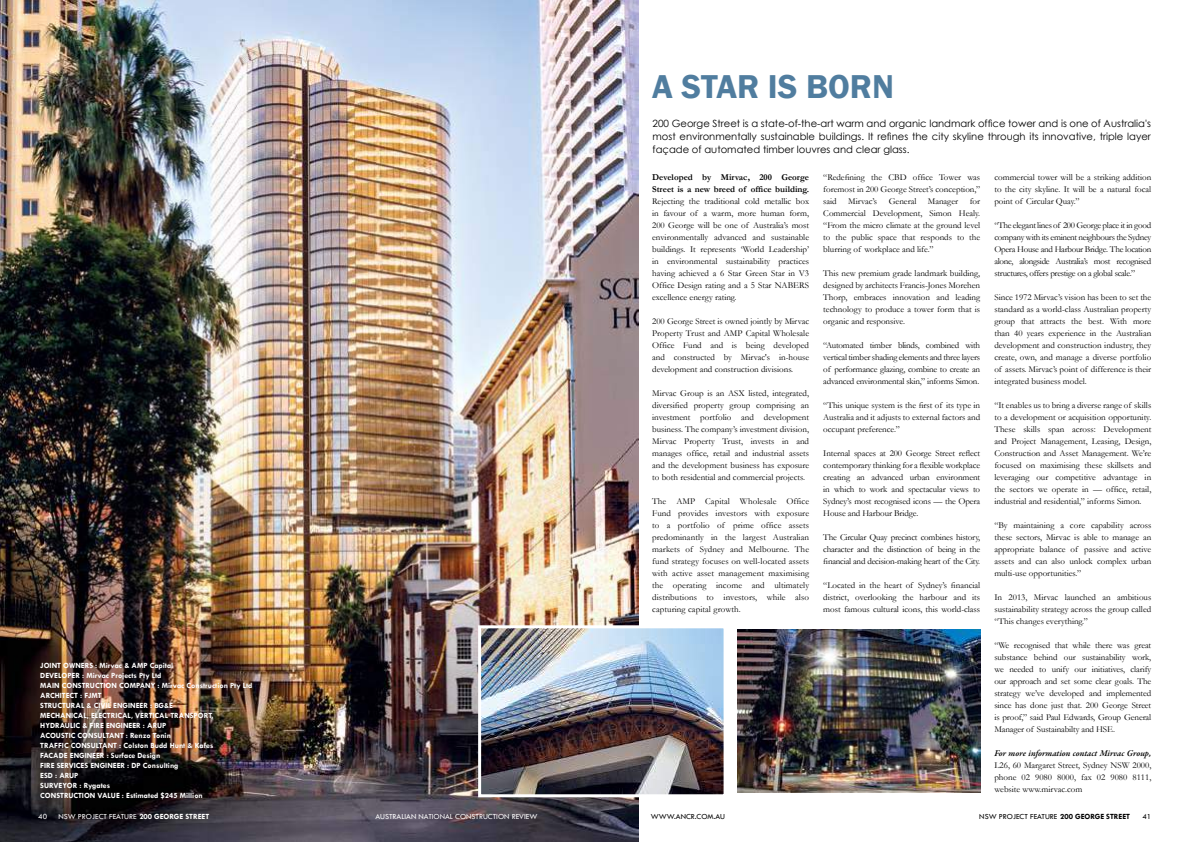
<style>
.page{position:relative;width:1191px;height:842px;background:#fff}
.page>*{position:absolute;margin:0;border:0;box-sizing:border-box;transform-origin:0 0}
.t1{font:600 34px "Franklin Gothic";color:#507d9f}
.t2{font:10px/13px "Century Gothic";color:#000;text-align:justify}
.t3{font:9px/12px "Garamond";color:#000;text-align:justify}
.t4{font:700 9px/12px "Garamond";color:#000}
.t5{font:italic 600 9px "Garamond Premr Pro";letter-spacing:-.005em;color:#000}
.t6{font:700 8px/10px "Tw Cen";color:#fff}
.t7{font:8px "Tw Cen";color:#fff}
.t8{font:8px "Tw Cen";color:#000}
.s1{font-weight:700}
</style>
<div class="page">
<img style="left:0;top:0;width:638px;height:842px">
<img style="left:737px;top:630px;width:243px;height:162px">
<img style="left:476px;top:624px;width:248px;height:175px">
<p class="t6" style="left:40px;top:660px;width:135px">JOINT OWNERS : MIRVAC &amp; AMP CAPITAL<br>DEVELOPER : MIRVAC PROJECTS PTY LTD<br>MAIN</p>
<p class="t6" style="left:62px;top:680px;width:11px">CONSTR</p>
<p class="t6" style="left:90px;top:680px;width:11px">UCTION</p>
<p class="t6" style="left:119px;top:680px;width:11px">COMPAN</p>
<p class="t6" style="left:151px;top:680px;width:103px">Y : MIRVAC CONSTRUCTION PTY LTD</p>
<p class="t6" style="left:40px;top:690px;width:25px">ARCHITECT</p>
<p class="t6" style="left:80px;top:690px;width:23px">: FJMT</p>
<p class="t6" style="left:40px;top:700px;width:36px">STRUCTURAL</p>
<p class="t6" style="left:40px;top:700px;width:175px;text-indent:46px">&amp; CIVIL ENGINEER : BG&amp;E<br>MECHANICAL, ELECTRICAL, VERTICAL TRANSPORT,<br>HYDRAULIC &amp; FIRE ENGINEER : ARUP<br>ACOUSTIC</p>
<p class="t6" style="left:78px;top:730px;width:11px">CONS</p>
<p class="t6" style="left:97px;top:730px;width:11px">ULTANT</p>
<p class="t6" style="left:126px;top:730px;width:46px">: RENZO TONIN</p>
<p class="t6" style="left:40px;top:740px;width:9px">TRAFFIC</p>
<p class="t6" style="left:71px;top:740px;width:11px">CONS</p>
<p class="t6" style="left:91px;top:740px;width:11px">ULTANT</p>
<p class="t6" style="left:119px;top:740px;width:96px">: COLSTON BUDD HUNT &amp; KAFES</p>
<p class="t6" style="left:40px;top:750px;width:9px">FACADE</p>
<p class="t6" style="left:70px;top:750px;width:10px">ENGINEER</p>
<p class="t6" style="left:107px;top:750px;width:55px">: SURFACE DESIGN</p>
<p class="t6" style="left:40px;top:760px;width:26px">FIRE SERVICES</p>
<p class="t6" style="left:90px;top:760px;width:10px">ENGINEER</p>
<p class="t6" style="left:127px;top:760px;width:53px">: DP CONSULTING</p>
<p class="t6" style="left:40px;top:770px;width:164px">ESD : ARUP<br>SURVEYOR : RYGATES<br>CONSTRUCTION VALUE : ESTIMATED $245 MILLION</p>
<p class="t7" style="left:38px;top:811px;width:10px">40</p>
<p class="t7" style="left:58px;top:811px;width:152px">NSW PROJECT FEATURE <span class="s1">200 GEORGE STREET</span></p>
<p class="t7" style="left:375px;top:811px;width:163px">AUSTRALIAN NATIONAL CONSTRUCTION REVIEW</p>
<h1 class="t1" style="left:652px;top:66px;width:243px">A STAR IS BORN</h1>
<p class="t2" style="left:652px;top:117px;width:500px">200 George Street is a state-of-the-art warm and organic landmark office tower and is one of Australia's most environmentally sustainable buildings. It refines the city skyline through its innovative, triple layer façade of automated timber louvres and clear glass.</p>
<p class="t4" style="left:652px;top:171px;width:158px">Developed by Mirvac, 200 George<br>Street is a new breed of office building.</p>
<p class="t3" style="left:652px;top:195px;width:158px">Rejecting the traditional cold metallic box in favour of a warm, more human form, 200 George will be one of Australia’s most environmentally advanced and sustainable buildings. It represents ‘World Leadership’ in environmental sustainability practices having achieved a 6 Star Green Star in V3<br>Office Design rating and a 5 Star NABERS excellence energy rating.</p>
<p class="t3" style="left:652px;top:315px;width:158px">200 George Street is owned jointly by Mirvac Property Trust and AMP Capital Wholesale Office Fund and is being developed and constructed by Mirvac's in-house development and construction divisions.</p>
<p class="t3" style="left:652px;top:387px;width:158px">Mirvac Group is an ASX listed, integrated, diversified property group comprising an investment portfolio and development business. The company’s investment division, Mirvac Property Trust, invests in and manages office, retail and industrial assets and the development business has exposure to both residential and commercial projects.</p>
<p class="t3" style="left:652px;top:495px;width:158px">The AMP Capital Wholesale Office Fund provides investors with exposure to a portfolio of prime office assets predominantly in the largest Australian markets of Sydney and Melbourne. The fund strategy focuses on well-located assets with active asset management maximising the operating income and ultimately distributions to investors, while also capturing capital growth.</p>
<p class="t3" style="left:823px;top:171px;width:158px">“Redefining the CBD office Tower was foremost in 200 George Street’s conception,” said</p>
<p class="t3" style="left:823px;top:195px;width:158px;text-indent:146px">for Commercial Development, Simon Healy. “From the micro climate at the ground level to the public space that responds to the blurring of workplace and life.”</p>
<p class="t3" style="left:823px;top:267px;width:158px">This new premium grade landmark building, designed by architects Francis-Jones Morehen Thorp, embraces innovation and leading technology to produce a tower form that is organic and responsive.</p>
<p class="t3" style="left:823px;top:339px;width:158px">“Automated timber blinds, combined with vertical timber shading elements and three layers of performance glazing, combine to create an advanced environmental skin,” informs Simon.</p>
<p class="t3" style="left:823px;top:399px;width:158px">“This unique system is the first of its type in Australia and it adjusts to external factors and occupant preference.”</p>
<p class="t3" style="left:823px;top:447px;width:158px">Internal spaces at 200 George Street reflect contemporary thinking for a flexible workplace creating an advanced urban environment in which to work and spectacular views to Sydney’s most recognised icons — the Opera House and Harbour Bridge.</p>
<p class="t3" style="left:823px;top:531px;width:158px">The Circular Quay precinct combines history, character and the distinction of being in the financial and decision-making heart of the City.</p>
<p class="t3" style="left:823px;top:579px;width:158px">“Located in the heart of Sydney’s financial district, overlooking the harbour and its most famous cultural icons, this world-class</p>
<p class="t3" style="left:848px;top:195px;width:30px">Mirvac’s</p>
<p class="t3" style="left:888px;top:195px;width:29px">General</p>
<p class="t3" style="left:928px;top:195px;width:32px">Manager</p>
<p class="t3" style="left:994px;top:171px;width:158px">commercial tower will be a striking addition to the city skyline. It will be a natural focal point of Circular Quay.”</p>
<p class="t3" style="left:994px;top:219px;width:158px">“The elegant lines of 200 George place it in good company with its eminent neighbours the Sydney Opera House and Harbour Bridge. The location alone, alongside Australia’s most recognised structures, offers prestige on a global scale.”</p>
<p class="t3" style="left:994px;top:291px;width:158px">Since 1972 Mirvac’s vision has been to set the standard as a world-class Australian property group that attracts the best. With more than 40 years experience in the Australian development and construction industry, they create, own, and manage a diverse portfolio of assets. Mirvac’s point of difference is their integrated business model.</p>
<p class="t3" style="left:994px;top:399px;width:158px">“It enables us to bring a diverse range of skills to a development or acquisition opportunity.<br>These skills span across: Development and Project Management, Leasing, Design, Construction and Asset Management. We’re focused on maximising these skillsets and leveraging our competitive advantage in the sectors we operate in — office, retail, industrial and residential,” informs Simon.</p>
<p class="t3" style="left:994px;top:519px;width:158px">“By maintaining a core capability across these sectors, Mirvac is able to manage an appropriate balance of passive and active assets and can also unlock complex urban multi-use opportunities.”</p>
<p class="t3" style="left:994px;top:591px;width:158px">In 2013, Mirvac launched an ambitious sustainability strategy across the group called “This changes everything.”</p>
<p class="t3" style="left:994px;top:639px;width:158px">“We recognised that while there was great substance behind our sustainability work, we needed to unify our initiatives, clarify our approach and set some clear goals. The strategy we’ve developed and implemented since has done just that. 200 George Street is proof,” said Paul Edwards, Group General Manager of Sustainabilty and HSE.</p>
<p class="t5" style="left:994px;top:747px;width:158px">For more information contact Mirvac Group,</p>
<p class="t3" style="left:994px;top:759px;width:158px">L26, 60 Margaret Street, Sydney NSW 2000, phone 02 9080 8000, fax 02 9080 8111, website www.mirvac.com</p>
<p class="t8" style="left:651px;top:811px;width:76px">WWW.ANCR.COM.AU</p>
<p class="t8" style="left:979px;top:811px;width:152px">NSW PROJECT FEATURE <span class="s1">200 GEORGE STREET</span></p>
<p class="t8" style="left:1142px;top:811px;width:10px">41</p>
</div>
